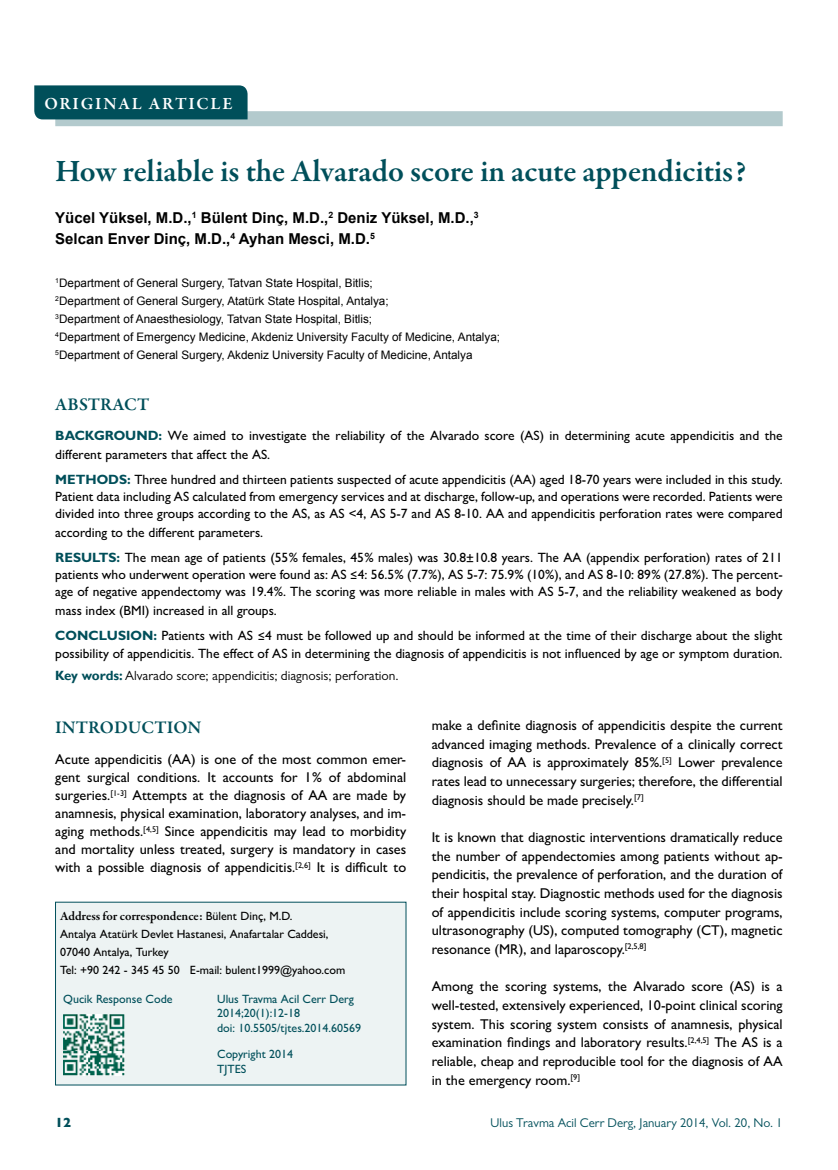
<style>
.page{position:relative;width:838px;height:1170px;background:#fff}
.page>*{position:absolute;margin:0;border:0;box-sizing:border-box;transform-origin:0 0}
.t1{font:600 31.5px "Garamond Premr Pro";letter-spacing:-.005em;color:#004f5a}
.t2{font:600 18px "Garamond Premr Pro";letter-spacing:.005em;color:#004f5a}
.t3{font:600 17.25px "Garamond Premr Pro";letter-spacing:.1em;color:#fff}
.t4{font:700 15px/21px "Arial";color:#000}
.t5{font:500 14.25px/18.6px "Gill Sans MT Pro";color:#000;text-align:justify}
.t6{font:500 13.5px/17.2px "Gill Sans MT Pro";color:#000}
.t7{font:800 13.5px "Gill Sans MT Pro";color:#004f5a}
.t8{font:13.35px "Gill Sans MT Pro";color:#000}
.t9{font:12.75px "Gill Sans MT Pro";color:#004f5a}
.t10{font:600 12.75px "Garamond Premr Pro";letter-spacing:-.005em;color:#000}
.t11{font:500 12px/18px "Gill Sans MT Pro";color:#000}
.t12{font:500 12px/14.4px "Gill Sans MT Pro";color:#004f5a}
.t13{font:11.7px/18px "Arial";color:#000}
.s1{font-weight:700;color:#004f5a}
.s2{font-family:"Gill Sans";font-weight:700;color:#004f5a}
.s3{font-family:"Gill Sans MT Pro";font-weight:500;font-size:12px}
</style>
<div class="page">
<div style="left:55px;top:111px;width:727px;height:15px;background:#b3cacd"></div>
<div style="left:34px;top:85px;width:213px;height:34px;background:#004f5a"></div>
<div style="left:56px;top:902px;width:350px;height:182px;background:#edf3f3"></div>
<img style="left:63px;top:1014px;width:61px;height:60px">
<p class="t3" style="left:44px;top:93px;width:190px">ORIGINAL ARTICLE</p>
<h1 class="t1" style="left:55px;top:152px;width:692px">How reliable is the Alvarado score in acute appendicitis?</h1>
<p class="t4" style="left:55px;top:207px;width:425px">Yücel Yüksel, M.D.,<sup>1</sup> Bülent Dinç, M.D.,<sup>2</sup> Deniz Yüksel, M.D.,<sup>3<br></sup>Selcan Enver Dinç, M.D.,<sup>4</sup> Ayhan Mesci, M.D.<sup>5</sup></p>
<p class="t13" style="left:55px;top:274px;width:446px"><sup>1</sup>Department of General Surgery, Tatvan State Hospital, Bitlis;<br><sup>2</sup>Department of General Surgery, Atatürk State Hospital, Antalya;<br><sup>3</sup>Department of Anaesthesiology, Tatvan State Hospital, Bitlis;<br><sup>4</sup>Department of Emergency Medicine, Akdeniz University Faculty of Medicine, Antalya; <sup>5</sup>Department of General Surgery, Akdeniz University Faculty of Medicine, Antalya</p>
<p class="t2" style="left:55px;top:393px;width:95px">ABSTRACT</p>
<p class="t6" style="left:55px;top:425px;width:728px;line-height:18.8px"><span class="s1">BACKGROUND:</span> We aimed to investigate the reliability of the Alvarado score (AS) in determining acute appendicitis and the different parameters that affect the AS.</p>
<p class="t6" style="left:55px;top:470px;width:729px;text-align:justify"><span class="s1">METHODS:</span> Three hundred and thirteen patients suspected of acute appendicitis (AA) aged 18-70 years were included in this study.<br>Patient data including AS calculated from emergency services and at discharge, follow-up, and operations were recorded. Patients were divided into three groups according to the AS, as AS &lt;4, AS 5-7 and AS 8-10. AA and appendicitis perforation rates were compared</p>
<p class="t6" style="left:55px;top:519px;width:728px;line-height:25px">according to the different parameters.<br><span class="s1">RESULTS:</span> The mean age of patients (55% females, 45% males) was 30.8±10.8 years. The AA (appendix perforation) rates of 211</p>
<p class="t6" style="left:55px;top:565px;width:729px">patients who underwent operation were found as: AS ≤4: 56.5% (7.7%), AS 5-7: 75.9% (10%), and AS 8-10: 89% (27.8%). The percent&shy;age of negative appendectomy was 19.4%. The scoring was more reliable in males with AS 5-7, and the reliability weakened as body</p>
<p class="t6" style="left:55px;top:597px;width:728px;line-height:25px">mass index (BMI) increased in all groups.<br><span class="s1">CONCLUSION:</span> Patients with AS ≤4 must be followed up and should be informed at the time of their discharge about the slight</p>
<p class="t6" style="left:55px;top:645px;width:728px">possibility of appendicitis. The effect of AS in determining the diagnosis of appendicitis is not influenced by age or symptom duration.</p>
<p class="t8" style="left:55px;top:668px;width:345px"><span class="s2">Key words:</span> Alvarado score; appendicitis; diagnosis; perforation.</p>
<p class="t5" style="left:432px;top:715px;width:352px">make a definite diagnosis of appendicitis despite the current advanced imaging methods. Prevalence of a clinically correct diagnosis of AA is approximately 85%.<sup>[5]</sup> Lower prevalence rates lead to unnecessary surgeries; therefore, the differential diagnosis should be made precisely.<sup>[7]</sup></p>
<p class="t5" style="left:432px;top:827px;width:352px">It is known that diagnostic interventions dramatically reduce the number of appendectomies among patients without ap&shy;pendicitis, the prevalence of perforation, and the duration of their hospital stay. Diagnostic methods used for the diagnosis of appendicitis include scoring systems, computer programs, ultrasonography (US), computed tomography (CT), magnetic resonance (MR), and laparoscopy.<sup>[2,5,8]</sup></p>
<p class="t5" style="left:432px;top:977px;width:352px">Among the scoring systems, the Alvarado score (AS) is a well-tested, extensively experienced, 10-point clinical scoring system. This scoring system consists of anamnesis, physical examination findings and laboratory results.<sup>[2,4,5]</sup> The AS is a reliable, cheap and reproducible tool for the diagnosis of AA in the emergency room.<sup>[9]</sup></p>
<p class="t2" style="left:55px;top:717px;width:148px">INTRODUCTION</p>
<p class="t5" style="left:55px;top:750px;width:352px;line-height:18px">Acute appendicitis (AA) is one of the most common emer&shy;gent surgical conditions. It accounts for 1% of abdominal surgeries.<sup>[1-3]</sup> Attempts at the diagnosis of AA are made by anamnesis, physical examination, laboratory analyses, and im&shy;aging methods.<sup>[4,5]</sup> Since appendicitis may lead to morbidity and mortality unless treated, surgery is mandatory in cases with a possible diagnosis of appendicitis.<sup>[2,6]</sup> It is difficult to</p>
<p class="t10" style="left:60px;top:908px;width:234px">Address for correspondence: <span class="s3">Bülent Dinç, M.D.</span></p>
<p class="t11" style="left:60px;top:924px;width:287px">Antalya Atatürk Devlet Hastanesi, Anafartalar Caddesi,<br>07040 Antalya, Turkey<br>Tel: +90 242 - 345 45 50 E-mail: bulent1999@yahoo.com</p>
<p class="t12" style="left:63px;top:991px;width:111px">Qucik Response Code</p>
<p class="t12" style="left:217px;top:991px;width:146px">Ulus Travma Acil Cerr Derg<br>2014;20(1):12-18<br>doi: 10.5505/tjtes.2014.60569</p>
<p class="t12" style="left:217px;top:1046px;width:78px">Copyright 2014<br>TJTES</p>
<p class="t7" style="left:55px;top:1114px;width:18px">12</p>
<p class="t9" style="left:490px;top:1115px;width:293px">Ulus Travma Acil Cerr Derg, January 2014, Vol. 20, No. 1</p>
</div>
